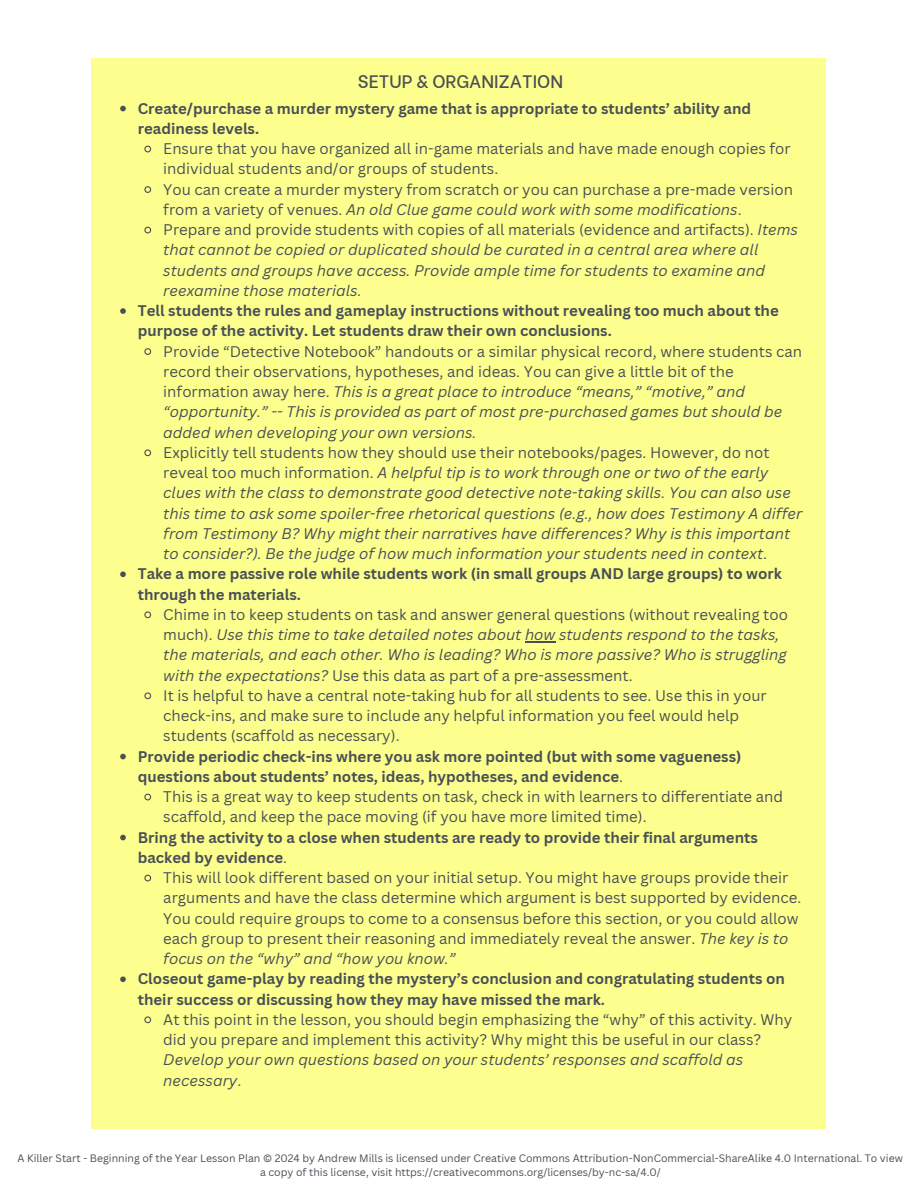
<style>
.page{position:relative;width:918px;height:1188px;background:#fff}
.page>*{position:absolute;margin:0;border:0;box-sizing:border-box;transform-origin:0 0}
.t1{font:500 18px "Be Vietnam";color:#494f56}
.t2{font:15px/20.2px "Canva Sans";color:#494f56}
.t3{font:italic 15px/20.2px "Canva Sans";color:#494f56}
.t4{font:700 15px/20.2px "Canva Sans";color:#494f56}
.t5{font:10.5px/14px "Canva Sans";color:#494f56;text-align:center}
.s1{font-style:italic}
.s2{font-style:normal}
.s3{font-weight:400}
</style>
<div class="page">
<div style="left:92px;top:58px;width:734px;height:1070px;background:#fcff8d"></div>
<svg style="left:120px;top:106px;width:6px;height:5px"></svg>
<svg style="left:144px;top:145px;width:8px;height:8px"></svg>
<svg style="left:144px;top:186px;width:8px;height:7px"></svg>
<svg style="left:144px;top:226px;width:8px;height:8px"></svg>
<svg style="left:120px;top:308px;width:6px;height:6px"></svg>
<svg style="left:144px;top:348px;width:8px;height:7px"></svg>
<svg style="left:144px;top:449px;width:8px;height:8px"></svg>
<svg style="left:120px;top:572px;width:6px;height:5px"></svg>
<svg style="left:144px;top:611px;width:8px;height:8px"></svg>
<hr style="left:525px;top:641px;width:30px;height:1px;background:#494f56">
<svg style="left:144px;top:692px;width:8px;height:8px"></svg>
<svg style="left:120px;top:754px;width:6px;height:5px"></svg>
<svg style="left:144px;top:793px;width:8px;height:8px"></svg>
<svg style="left:120px;top:835px;width:6px;height:5px"></svg>
<svg style="left:144px;top:874px;width:8px;height:8px"></svg>
<svg style="left:120px;top:976px;width:6px;height:6px"></svg>
<svg style="left:144px;top:1016px;width:8px;height:8px"></svg>
<h1 class="t1" style="left:358px;top:66px;width:207px">SETUP &amp; ORGANIZATION</h1>
<p class="t4" style="left:138px;top:98px;width:615px">Create/purchase a murder mystery game that is appropriate to students’ ability and readiness levels.</p>
<p class="t2" style="left:163px;top:138px;width:629px">Ensure that you have organized all in-game materials and have made enough copies for individual students and/or groups of students.</p>
<p class="t2" style="left:163px;top:179px;width:631px">You can create a murder mystery from scratch or you can purchase a pre-made version from a variety of venues. <span class="s1">An old Clue game could work with some modifications</span>.</p>
<p class="t3" style="left:163px;top:219px;width:636px"><span class="s2">Prepare and provide students with copies of all materials (evidence and artifacts).</span> Items that cannot be copied or duplicated should be curated in a central area where all students and groups have access. Provide ample time for students to examine and reexamine those materials.</p>
<p class="t4" style="left:138px;top:300px;width:643px">Tell students the rules and gameplay instructions without revealing too much about the purpose of the activity. Let students draw their own conclusions.</p>
<p class="t2" style="left:163px;top:341px;width:640px">Provide “Detective Notebook” handouts or a similar physical record, where students can record their observations, hypotheses, and ideas. You can give a little bit of the information away here. <span class="s1">This is a great place to introduce “means,” “motive,” and “opportunity.” -- This is provided as part of most pre-purchased games but should be added when developing your own versions.</span></p>
<p class="t3" style="left:163px;top:442px;width:640px"><span class="s2">Explicitly tell students how they should use their notebooks/pages. However, do not reveal too much information.</span> A helpful tip is to work through one or two of the early clues with the class to demonstrate good detective note-taking skills. You can also use this time to ask some spoiler-free rhetorical questions (e.g., how does Testimony A differ from Testimony B? Why might their narratives have differences? Why is this important to consider?). Be the judge of how much information your students need in context<span class="s2">.</span></p>
<p class="t4" style="left:138px;top:563px;width:646px">Take a more passive role while students work (in small groups AND large groups) to work through the materials.</p>
<p class="t3" style="left:163px;top:604px;width:626px"><span class="s2">Chime in to keep students on task and answer general questions (without revealing too much).</span> Use this time to take detailed notes about how students respond to the tasks, the materials, and each other. Who is leading? Who is more passive? Who is struggling with the expectations? <span class="s2">Use this data as part of a pre-assessment.</span></p>
<p class="t2" style="left:163px;top:685px;width:605px">It is helpful to have a central note-taking hub for all students to see. Use this in your check-ins, and make sure to include any helpful information you feel would help students (scaffold as necessary).</p>
<p class="t4" style="left:138px;top:746px;width:605px">Provide periodic check-ins where you ask more pointed (but with some vagueness) questions about students’ notes, ideas, hypotheses, and evidence<span class="s3">.</span></p>
<p class="t2" style="left:163px;top:786px;width:621px">This is a great way to keep students on task, check in with learners to differentiate and scaffold, and keep the pace moving (if you have more limited time).</p>
<p class="t4" style="left:138px;top:827px;width:622px">Bring the activity to a close when students are ready to provide their final arguments backed by evidence<span class="s3">.</span></p>
<p class="t2" style="left:163px;top:867px;width:640px">This will look different based on your initial setup. You might have groups provide their arguments and have the class determine which argument is best supported by evidence.<br>You could require groups to come to a consensus before this section, or you could allow each group to present their reasoning and immediately reveal the answer. <span class="s1">The key is to focus on the “why” and “how you know.”</span></p>
<p class="t4" style="left:138px;top:968px;width:649px">Closeout game-play by reading the mystery’s conclusion and congratulating students on their success or discussing how they may have missed the mark.</p>
<p class="t2" style="left:163px;top:1009px;width:630px">At this point in the lesson, you should begin emphasizing the “why” of this activity. Why did you prepare and implement this activity? Why might this be useful in our class?<br><span class="s1">Develop your own questions based on your students’ responses and scaffold as necessary</span>.</p>
<p class="t5" style="left:17px;top:1151px;width:887px">A Killer Start - Beginning of the Year Lesson Plan © 2024 by Andrew Mills is licensed under Creative Commons Attribution-NonCommercial-ShareAlike 4.0 International. To view a copy of this license, visit https://creativecommons.org/licenses/by-nc-sa/4.0/</p>
</div>
